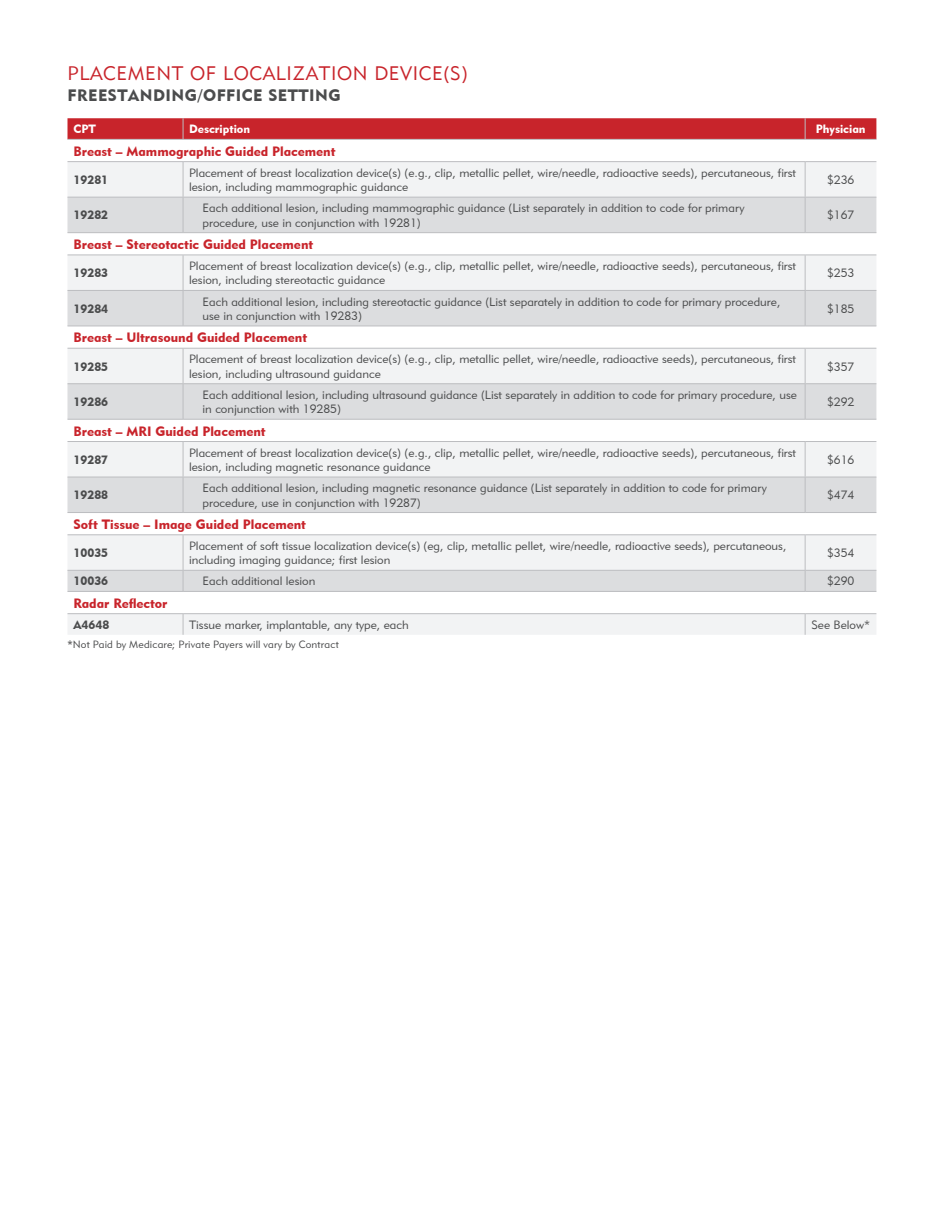
<style>
.page{position:relative;width:945px;height:1215px;background:#fff}
.page>*{position:absolute;margin:0;border:0;box-sizing:border-box;transform-origin:0 0}
.t1{font:19.5px "Geometric 415 BT Lite A";letter-spacing:.03em;color:#c8242b}
.t2{font:16.5px "Geometric 415 BT Black A";letter-spacing:.03em;color:#4b4c4d}
.t3{font:13.5px "Geometric 415 BT Black A";color:#c8242b}
.t4{font:12px/14.4px "Geometric 415 BT Lite A";color:#4b4c4d}
.t5{font:12px "Geometric 415 BT Black A";color:#4b4c4d}
.t6{font:12px "Geometric 415 BT Black A";color:#fff}
.t7{font:10.5px "Geometric 415 BT Lite A";letter-spacing:.015em;color:#4b4c4d}
.s1{font-family:"Geometric 415 BT Medium A"}
</style>
<div class="page">
<svg style="left:68px;top:162px;width:808px;height:473px;fill:#f2f3f4"></svg>
<svg style="left:68px;top:198px;width:808px;height:393px"></svg>
<svg style="left:68px;top:118px;width:808px;height:21px;background:#c8272e"></svg>
<hr style="left:68px;top:139px;width:115px;height:1px;background:#bcbdc0">
<hr style="left:183px;top:139px;width:622px;height:1px;background:#bcbdc0">
<hr style="left:805px;top:139px;width:71px;height:1px;background:#bcbdc0">
<hr style="left:68px;top:161px;width:115px;height:1px;background:#bcbdc0">
<hr style="left:183px;top:161px;width:622px;height:1px;background:#bcbdc0">
<hr style="left:183px;top:162px;width:1px;height:35px;background:#bcbdc0">
<hr style="left:805px;top:161px;width:71px;height:1px;background:#bcbdc0">
<hr style="left:805px;top:162px;width:1px;height:35px;background:#bcbdc0">
<hr style="left:68px;top:197px;width:115px;height:1px;background:#bcbdc0">
<hr style="left:183px;top:197px;width:622px;height:1px;background:#bcbdc0">
<hr style="left:183px;top:198px;width:1px;height:34px;background:#bcbdc0">
<hr style="left:805px;top:197px;width:71px;height:1px;background:#bcbdc0">
<hr style="left:805px;top:198px;width:1px;height:34px;background:#bcbdc0">
<hr style="left:68px;top:232px;width:115px;height:1px;background:#bcbdc0">
<hr style="left:183px;top:232px;width:622px;height:1px;background:#bcbdc0">
<hr style="left:805px;top:232px;width:71px;height:1px;background:#bcbdc0">
<hr style="left:68px;top:255px;width:115px;height:1px;background:#bcbdc0">
<hr style="left:183px;top:255px;width:622px;height:1px;background:#bcbdc0">
<hr style="left:183px;top:255px;width:1px;height:35px;background:#bcbdc0">
<hr style="left:805px;top:255px;width:71px;height:1px;background:#bcbdc0">
<hr style="left:805px;top:255px;width:1px;height:35px;background:#bcbdc0">
<hr style="left:68px;top:290px;width:115px;height:1px;background:#bcbdc0">
<hr style="left:183px;top:290px;width:622px;height:1px;background:#bcbdc0">
<hr style="left:183px;top:291px;width:1px;height:35px;background:#bcbdc0">
<hr style="left:805px;top:290px;width:71px;height:1px;background:#bcbdc0">
<hr style="left:805px;top:291px;width:1px;height:35px;background:#bcbdc0">
<hr style="left:68px;top:326px;width:115px;height:1px;background:#bcbdc0">
<hr style="left:183px;top:326px;width:622px;height:1px;background:#bcbdc0">
<hr style="left:805px;top:326px;width:71px;height:1px;background:#bcbdc0">
<hr style="left:68px;top:348px;width:115px;height:1px;background:#bcbdc0">
<hr style="left:183px;top:348px;width:622px;height:1px;background:#bcbdc0">
<hr style="left:183px;top:349px;width:1px;height:34px;background:#bcbdc0">
<hr style="left:805px;top:348px;width:71px;height:1px;background:#bcbdc0">
<hr style="left:805px;top:349px;width:1px;height:34px;background:#bcbdc0">
<hr style="left:68px;top:383px;width:115px;height:1px;background:#bcbdc0">
<hr style="left:183px;top:383px;width:622px;height:1px;background:#bcbdc0">
<hr style="left:183px;top:384px;width:1px;height:35px;background:#bcbdc0">
<hr style="left:805px;top:383px;width:71px;height:1px;background:#bcbdc0">
<hr style="left:805px;top:384px;width:1px;height:35px;background:#bcbdc0">
<hr style="left:68px;top:419px;width:115px;height:1px;background:#bcbdc0">
<hr style="left:183px;top:419px;width:622px;height:1px;background:#bcbdc0">
<hr style="left:805px;top:419px;width:71px;height:1px;background:#bcbdc0">
<hr style="left:68px;top:441px;width:115px;height:1px;background:#bcbdc0">
<hr style="left:183px;top:441px;width:622px;height:1px;background:#bcbdc0">
<hr style="left:183px;top:442px;width:1px;height:35px;background:#bcbdc0">
<hr style="left:805px;top:441px;width:71px;height:1px;background:#bcbdc0">
<hr style="left:805px;top:442px;width:1px;height:35px;background:#bcbdc0">
<hr style="left:183px;top:477px;width:1px;height:35px;background:#bcbdc0">
<hr style="left:805px;top:477px;width:1px;height:35px;background:#bcbdc0">
<hr style="left:68px;top:534px;width:115px;height:1px;background:#bcbdc0">
<hr style="left:183px;top:534px;width:622px;height:1px;background:#bcbdc0">
<hr style="left:183px;top:535px;width:1px;height:35px;background:#bcbdc0">
<hr style="left:805px;top:534px;width:71px;height:1px;background:#bcbdc0">
<hr style="left:805px;top:535px;width:1px;height:35px;background:#bcbdc0">
<hr style="left:68px;top:570px;width:115px;height:1px;background:#bcbdc0">
<hr style="left:183px;top:570px;width:622px;height:1px;background:#bcbdc0">
<svg style="left:183px;top:571px;width:1px;height:20px"></svg>
<hr style="left:805px;top:570px;width:71px;height:1px;background:#bcbdc0">
<svg style="left:805px;top:571px;width:1px;height:20px"></svg>
<svg style="left:183px;top:614px;width:1px;height:21px"></svg>
<svg style="left:805px;top:614px;width:1px;height:21px"></svg>
<hr style="left:68px;top:477px;width:115px;height:1px;background:#bcbdc0">
<hr style="left:183px;top:477px;width:622px;height:1px;background:#bcbdc0">
<hr style="left:805px;top:477px;width:71px;height:1px;background:#bcbdc0">
<hr style="left:68px;top:512px;width:115px;height:1px;background:#bcbdc0">
<hr style="left:183px;top:512px;width:622px;height:1px;background:#bcbdc0">
<hr style="left:805px;top:512px;width:71px;height:1px;background:#bcbdc0">
<hr style="left:68px;top:591px;width:115px;height:1px;background:#bcbdc0">
<hr style="left:183px;top:591px;width:622px;height:1px;background:#bcbdc0">
<hr style="left:805px;top:591px;width:71px;height:1px;background:#bcbdc0">
<hr style="left:68px;top:613px;width:115px;height:1px;background:#bcbdc0">
<hr style="left:183px;top:613px;width:622px;height:1px;background:#bcbdc0">
<hr style="left:805px;top:613px;width:71px;height:1px;background:#bcbdc0">
<h1 class="t1" style="left:68px;top:61px;width:402px">PLACEMENT OF LOCALIZATION DEVICE(S)</h1>
<h2 class="t2" style="left:68px;top:85px;width:275px">FREESTANDING/OFFICE SETTING</h2>
<p class="t6" style="left:74px;top:122px;width:24px">CPT</p>
<p class="t6" style="left:189px;top:122px;width:63px">Description</p>
<p class="t6" style="left:816px;top:122px;width:51px">Physician</p>
<p class="t3" style="left:74px;top:143px;width:264px">Breast – Mammographic Guided Placement</p>
<p class="t5" style="left:74px;top:172px;width:36px">19281</p>
<p class="t4" style="left:189px;top:165px;width:609px">Placement of breast localization device(s) (e.g., clip, metallic pellet, wire/needle, radioactive seeds), percutaneous, first lesion, including mammographic guidance</p>
<p class="t4" style="left:827px;top:172px;width:29px">$236</p>
<p class="t5" style="left:74px;top:208px;width:36px">19282</p>
<p class="t4" style="left:203px;top:201px;width:544px">Each additional lesion, including mammographic guidance (List separately in addition to code for primary procedure, use in conjunction with 19281)</p>
<p class="t4" style="left:827px;top:208px;width:29px">$167</p>
<p class="t3" style="left:74px;top:236px;width:241px">Breast – Stereotactic Guided Placement</p>
<p class="t5" style="left:74px;top:266px;width:36px">19283</p>
<p class="t4" style="left:189px;top:258px;width:609px">Placement of breast localization device(s) (e.g., clip, metallic pellet, wire/needle, radioactive seeds), percutaneous, first lesion, including stereotactic guidance</p>
<p class="t4" style="left:827px;top:266px;width:29px">$253</p>
<p class="t5" style="left:74px;top:301px;width:36px">19284</p>
<p class="t4" style="left:203px;top:294px;width:579px">Each additional lesion, including stereotactic guidance (List separately in addition to code for primary procedure, use in conjunction with 19283)</p>
<p class="t4" style="left:827px;top:301px;width:29px">$185</p>
<p class="t3" style="left:74px;top:329px;width:235px">Breast – Ultrasound Guided Placement</p>
<p class="t5" style="left:74px;top:359px;width:36px">19285</p>
<p class="t4" style="left:189px;top:352px;width:609px">Placement of breast localization device(s) (e.g., clip, metallic pellet, wire/needle, radioactive seeds), percutaneous, first lesion, including ultrasound guidance</p>
<p class="t4" style="left:827px;top:359px;width:29px">$357</p>
<p class="t5" style="left:74px;top:394px;width:36px">19286</p>
<p class="t4" style="left:203px;top:387px;width:596px">Each additional lesion, including ultrasound guidance (List separately in addition to code for primary procedure, use in conjunction with 19285)</p>
<p class="t4" style="left:827px;top:394px;width:29px">$292</p>
<p class="t3" style="left:74px;top:423px;width:194px">Breast – MRI Guided Placement</p>
<p class="t5" style="left:74px;top:452px;width:36px">19287</p>
<p class="t4" style="left:189px;top:445px;width:609px">Placement of breast localization device(s) (e.g., clip, metallic pellet, wire/needle, radioactive seeds), percutaneous, first lesion, including magnetic resonance guidance</p>
<p class="t4" style="left:827px;top:452px;width:29px">$616</p>
<p class="t5" style="left:74px;top:488px;width:36px">19288</p>
<p class="t4" style="left:203px;top:481px;width:566px">Each additional lesion, including magnetic resonance guidance (List separately in addition to code for primary procedure, use in conjunction with 19287)</p>
<p class="t4" style="left:827px;top:488px;width:29px">$474</p>
<p class="t3" style="left:74px;top:516px;width:234px">Soft Tissue – Image Guided Placement</p>
<p class="t5" style="left:74px;top:546px;width:36px">10035</p>
<p class="t4" style="left:189px;top:538px;width:599px">Placement of soft tissue localization device(s) (eg, clip, metallic pellet, wire/needle, radioactive seeds), percutaneous, including imaging guidance; first lesion</p>
<p class="t4" style="left:827px;top:546px;width:29px">$354</p>
<p class="t5" style="left:74px;top:574px;width:36px">10036</p>
<p class="t4" style="left:203px;top:574px;width:114px">Each additional lesion</p>
<p class="t4" style="left:827px;top:574px;width:29px">$290</p>
<p class="t3" style="left:74px;top:595px;width:96px">Radar Reflector</p>
<p class="t5" style="left:74px;top:617px;width:37px">A4648</p>
<p class="t4" style="left:189px;top:617px;width:221px">Tissue marker, implantable, any type, each</p>
<p class="t4" style="left:811px;top:617px;width:60px">See Below*</p>
<p class="t7" style="left:68px;top:638px;width:273px"><span class="s1">*</span>Not Paid by Medicare; Private Payers will vary by Contract</p>
</div>
